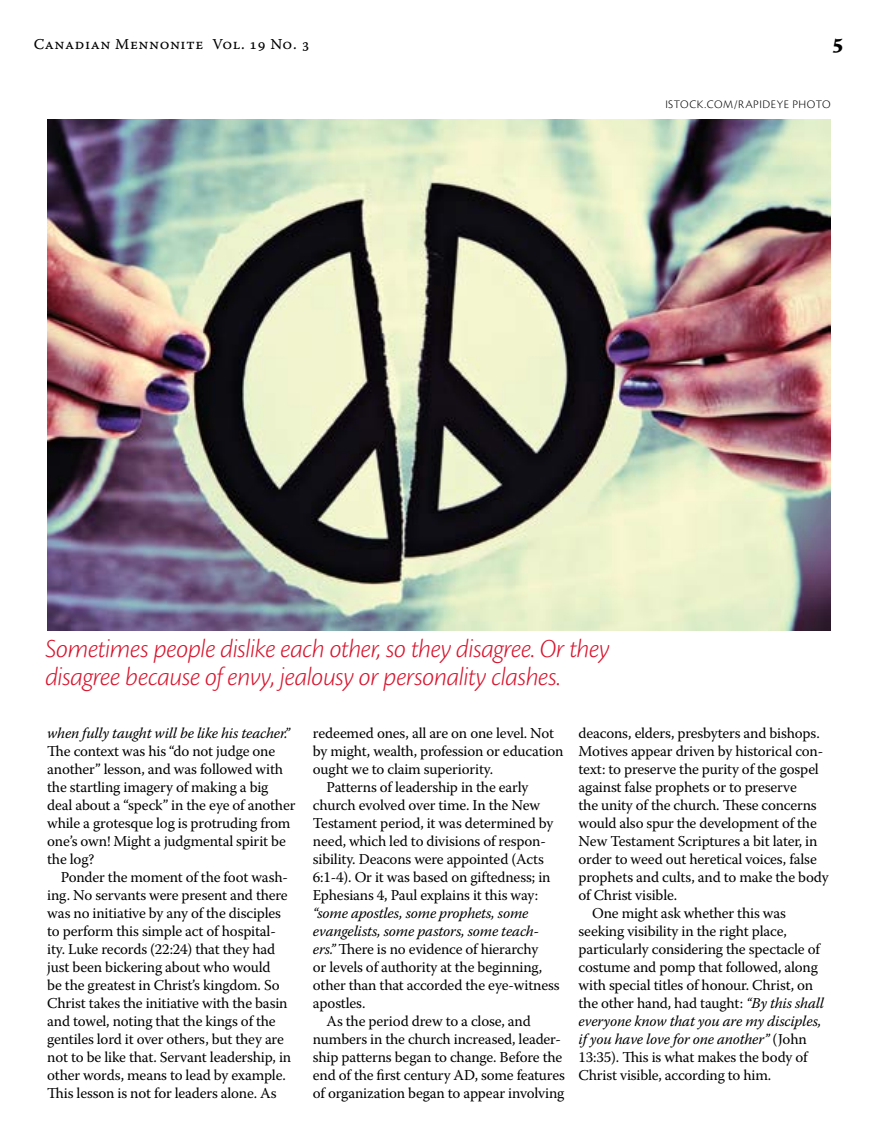
<style>
.page{position:relative;width:878px;height:1148px;background:#fff}
.page>*{position:absolute;margin:0;border:0;box-sizing:border-box;transform-origin:0 0}
.t1{font:italic 300 27px/27px "Cronos Pro";letter-spacing:-.02em;color:#d7162f}
.t2{font:700 21px "Sava Pro";color:#000}
.t3{font:15px/18px "Warnock Pro";letter-spacing:-.01em;color:#000}
.t4{font:italic 15px "Warnock Pro";letter-spacing:-.01em;color:#000}
.t5{font:15px "Warnock Pro Capt";letter-spacing:.035em;color:#000}
.t6{font:300 12px "Cronos Pro";letter-spacing:.045em;color:#000}
.s1{font-style:italic}
.s2{font-style:normal}
</style>
<div class="page">
<img style="left:47px;top:119px;width:783px;height:511px">
<p class="t5" style="left:34px;top:35px;width:277px">Canadian Mennonite Vol. 19 No. 3</p>
<h2 class="t2" style="left:832px;top:28px;width:14px">5</h2>
<p class="t6" style="left:665px;top:97px;width:167px">ISTOCK.COM/RAPIDEYE PHOTO</p>
<h1 class="t1" style="left:45px;top:635px;width:566px">Sometimes people dislike each other, so they disagree. Or they disagree because of envy, jealousy or personality clashes.</h1>
<p class="t4" style="left:47px;top:724px;width:244px">when fully taught will be like his teacher.”</p>
<p class="t3" style="left:47px;top:742px;width:250px">The context was his “do not judge one another” lesson, and was followed with the startling imagery of making a big deal about a “speck” in the eye of another while a grotesque log is protruding from one’s own! Might a judgmental spirit be the log?</p>
<p class="t3" style="left:47px;top:868px;width:245px;text-indent:14px">Ponder the moment of the foot wash&shy;ing. No servants were present and there was no initiative by any of the disciples to perform this simple act of hospital&shy;ity. Luke records (22:24) that they had just been bickering about who would<br>be the greatest in Christ’s kingdom. So Christ takes the initiative with the basin and towel, noting that the kings of the gentiles lord it over others, but they are not to be like that. Servant leadership, in other words, means to lead by example.<br>This lesson is not for leaders alone. As</p>
<p class="t3" style="left:313px;top:724px;width:243px">redeemed ones, all are on one level. Not</p>
<p class="t3" style="left:313px;top:742px;width:252px">by might, wealth, profession or education</p>
<p class="t3" style="left:313px;top:760px;width:182px">ought we to claim superiority.</p>
<p class="t3" style="left:326px;top:778px;width:203px">Patterns of leadership in the early</p>
<p class="t3" style="left:313px;top:796px;width:229px">church evolved over time. In the New</p>
<p class="t3" style="left:313px;top:814px;width:242px">Testament period, it was determined by</p>
<p class="t3" style="left:313px;top:832px;width:234px">need, which led to divisions of respon-</p>
<p class="t3" style="left:313px;top:850px;width:232px">sibility. Deacons were appointed (Acts</p>
<p class="t3" style="left:313px;top:868px;width:239px">6:1-4). Or it was based on giftedness; in</p>
<p class="t3" style="left:313px;top:886px;width:227px">Ephesians 4, Paul explains it this way:</p>
<p class="t4" style="left:313px;top:904px;width:217px">“some apostles, some prophets, some</p>
<p class="t4" style="left:313px;top:922px;width:228px">evangelists, some pastors, some teach-</p>
<p class="t3" style="left:313px;top:940px;width:227px"><span class="s1">ers.”</span> There is no evidence of hierarchy</p>
<p class="t3" style="left:313px;top:958px;width:231px">or levels of authority at the beginning,</p>
<p class="t3" style="left:313px;top:976px;width:248px">other than that accorded the eye-witness</p>
<p class="t3" style="left:313px;top:994px;width:54px">apostles.</p>
<p class="t3" style="left:326px;top:1012px;width:206px">As the period drew to a close, and</p>
<p class="t3" style="left:313px;top:1030px;width:249px">numbers in the church increased, leader-</p>
<p class="t3" style="left:313px;top:1048px;width:251px">ship patterns began to change. Before the</p>
<p class="t3" style="left:313px;top:1066px;width:253px">end of the first century AD, some features</p>
<p class="t3" style="left:313px;top:1084px;width:253px">of organization began to appear involving</p>
<p class="t3" style="left:578px;top:724px;width:243px">deacons, elders, presbyters and bishops.</p>
<p class="t3" style="left:578px;top:742px;width:246px">Motives appear driven by historical con-</p>
<p class="t3" style="left:578px;top:760px;width:242px">text: to preserve the purity of the gospel</p>
<p class="t3" style="left:578px;top:778px;width:220px">against false prophets or to preserve</p>
<p class="t3" style="left:578px;top:796px;width:240px">the unity of the church. These concerns</p>
<p class="t3" style="left:578px;top:814px;width:240px">would also spur the development of the</p>
<p class="t3" style="left:578px;top:832px;width:240px">New Testament Scriptures a bit later, in</p>
<p class="t3" style="left:578px;top:850px;width:240px">order to weed out heretical voices, false</p>
<p class="t3" style="left:578px;top:868px;width:252px">prophets and cults, and to make the body</p>
<p class="t3" style="left:578px;top:886px;width:100px">of Christ visible.</p>
<p class="t3" style="left:592px;top:904px;width:195px">One might ask whether this was</p>
<p class="t3" style="left:578px;top:922px;width:210px">seeking visibility in the right place,</p>
<p class="t3" style="left:578px;top:940px;width:243px">particularly considering the spectacle of</p>
<p class="t3" style="left:578px;top:958px;width:241px">costume and pomp that followed, along</p>
<p class="t3" style="left:578px;top:976px;width:236px">with special titles of honour. Christ, on</p>
<p class="t3" style="left:578px;top:994px;width:247px">the other hand, had taught: <span class="s1">“By this shall</span></p>
<p class="t4" style="left:578px;top:1012px;width:244px">everyone know that you are my disciples,</p>
<p class="t4" style="left:578px;top:1030px;width:230px">if you have love for one another” <span class="s2">(John</span></p>
<p class="t3" style="left:578px;top:1048px;width:231px">13:35). This is what makes the body of</p>
<p class="t3" style="left:578px;top:1066px;width:194px">Christ visible, according to him.</p>
</div>
